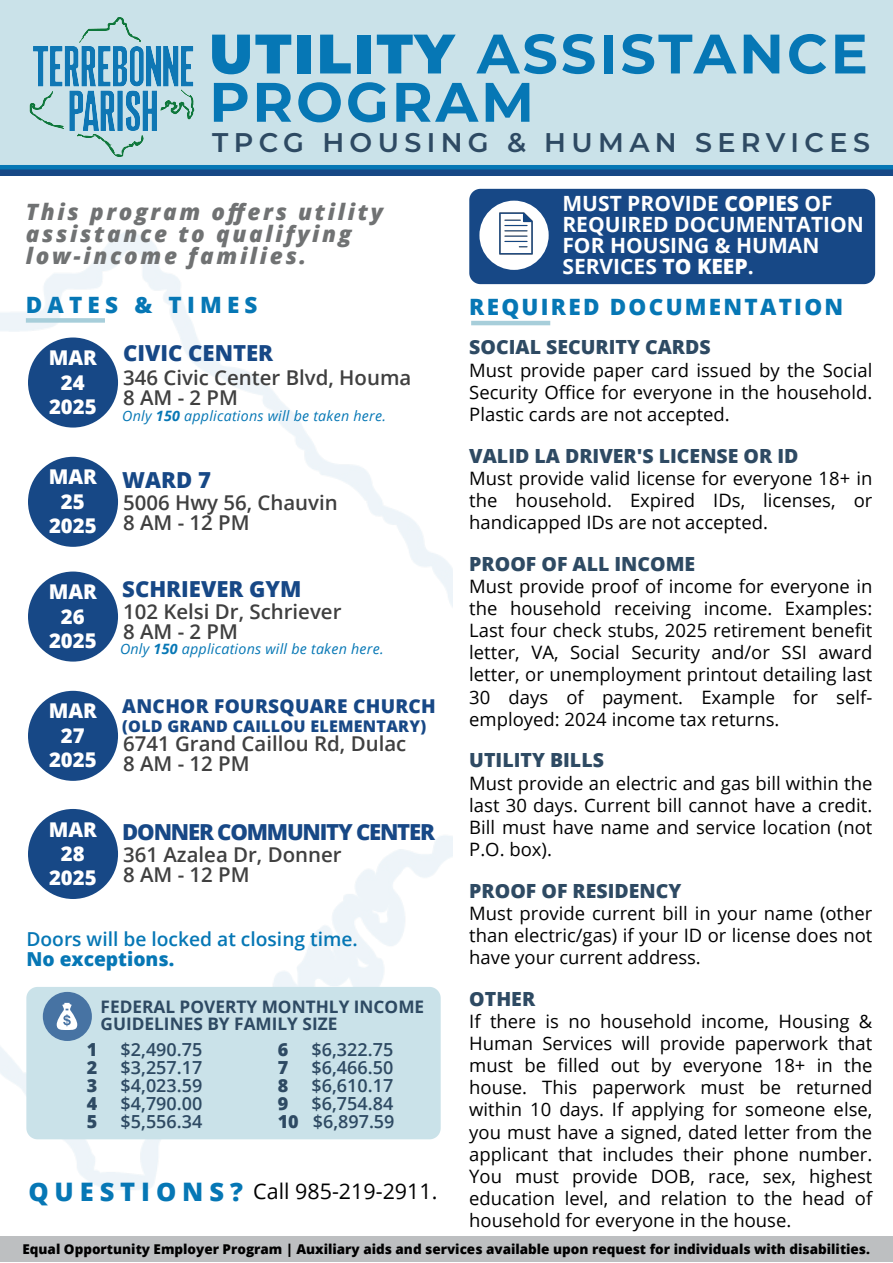
<style>
.page{position:relative;width:893px;height:1263px;background:#fff}
.page>*{position:absolute;margin:0;border:0;box-sizing:border-box;transform-origin:0 0}
.t1{font:700 55.5px/48.3px "Montserrat";letter-spacing:.055em;color:#0677b5}
.t2{font:600 27px "Montserrat";letter-spacing:.2em;color:#2e4a63}
.t3{font:italic 800 22.5px/22.4px "Open Sans";letter-spacing:.12em;color:#707273}
.t4{font:800 22.5px "Open Sans";letter-spacing:.1em;color:#0677b5}
.t5{font:800 22.5px "Open Sans";letter-spacing:.23em;color:#0677b5}
.t6{font:800 22.05px "Open Sans";color:#174886}
.t7{font:800 22.05px "Open Sans";letter-spacing:-.055em;color:#174886}
.t8{font:21.45px "Open Sans";color:#000}
.t9{font:700 21px/21px "Open Sans";color:#fff}
.t10{font:600 20.4px/20px "Open Sans";color:#404040}
.t11{font:800 20.4px/24.5px "Open Sans";color:#fff;text-align:center}
.t12{font:800 19.5px "Open Sans";color:#2e4a63}
.t13{font:600 19.2px "Open Sans";color:#0677b5}
.t14{font:800 19.2px "Open Sans";color:#0677b5}
.t15{font:800 19.05px "Open Sans";letter-spacing:.015em;color:#174886}
.t16{font:18.45px/22.2px "Open Sans";color:#000;text-align:justify}
.t17{font:600 18px/18px "Open Sans";color:#2e4a63;text-align:right}
.t18{font:800 18px "Open Sans";color:#2e4a63}
.t19{font:700 17.25px/17.2px "Open Sans";color:#2e4a63}
.t20{font:800 16.05px "Open Sans";letter-spacing:.015em;color:#174886}
.t21{font:italic 14.25px "Open Sans";letter-spacing:.015em;color:#0677b5}
.t22{font:800 13.5px "Open Sans";color:#000}
.s1{font-weight:900}
.s2{font-weight:800}
.s3{font-weight:700}
.s4{font-weight:800;font-size:25.5px;color:#0677b5}
</style>
<div class="page">
<div style="left:0;top:0;width:893px;height:167px;background:#cae2e9"></div>
<img style="left:0;top:231px;width:453px;height:959px">
<div style="left:0;top:1236px;width:893px;height:26px;background:#bdbfc1"></div>
<svg style="left:234px;top:169px;width:659px;height:7px;background:#154b89"></svg>
<div style="left:469px;top:189px;width:406px;height:95px;background:#174886"></div>
<img style="left:478px;top:195px;width:76px;height:77px">
<div style="left:26px;top:318px;width:79px;height:5px;background:#a7ceda"></div>
<hr style="left:471px;top:321px;width:79px;height:4px;background:#a7ceda">
<div style="left:28px;top:337px;width:90px;height:91px;background:#174886;border-radius:50%"></div>
<div style="left:28px;top:457px;width:90px;height:90px;background:#174886;border-radius:50%"></div>
<img style="left:0;top:17px;width:234px;height:159px">
<div style="left:26px;top:987px;width:415px;height:152px;background:#cae2e9"></div>
<div style="left:43px;top:992px;width:49px;height:49px;background:#4773a3;border-radius:50%"></div>
<svg style="left:57px;top:1003px;width:20px;height:27px"></svg>
<div style="left:28px;top:571px;width:90px;height:91px;background:#174886;border-radius:50%"></div>
<div style="left:28px;top:691px;width:90px;height:90px;background:#174886;border-radius:50%"></div>
<div style="left:28px;top:809px;width:90px;height:90px;background:#174886;border-radius:50%"></div>
<hr style="left:0;top:165px;width:893px;height:4px;background:#0677b5">
<h1 class="t1" style="left:209px;top:27px;width:660px"><span class="s1">UTILITY</span> ASSISTANCE<br>PROGRAM</h1>
<h2 class="t2" style="left:212px;top:123px;width:659px">TPCG HOUSING &amp; HUMAN SERVICES</h2>
<p class="t9" style="left:562px;top:193px;width:303px">MUST PROVIDE <span class="s2">COPIES</span> OF<br>REQUIRED DOCUMENTATION<br>FOR HOUSING &amp; HUMAN<br>SERVICES <span class="s2">TO KEEP</span>.</p>
<p class="t3" style="left:26px;top:200px;width:359px">This program offers utility assistance to qualifying low-income families.</p>
<p class="t5" style="left:26px;top:287px;width:233px">DATES &amp; TIMES</p>
<p class="t11" style="left:49px;top:344px;width:50px">MAR<br>24<br>2025</p>
<p class="t4" style="left:469px;top:290px;width:375px">REQUIRED DOCUMENTATION</p>
<p class="t12" style="left:469px;top:332px;width:243px">SOCIAL SECURITY CARDS</p>
<p class="t16" style="left:469px;top:358px;width:405px">Must provide paper card issued by the Social Security Office for everyone in the household.<br>Plastic cards are not accepted.</p>
<p class="t12" style="left:469px;top:441px;width:331px">VALID LA DRIVER'S LICENSE OR ID</p>
<p class="t16" style="left:469px;top:466px;width:405px">Must provide valid license for everyone 18+ in the household. Expired IDs, licenses, or handicapped IDs are not accepted.</p>
<p class="t12" style="left:469px;top:549px;width:228px">PROOF OF ALL INCOME</p>
<p class="t16" style="left:469px;top:574px;width:405px">Must provide proof of income for everyone in the household receiving income. Examples:<br>Last four check stubs, 2025 retirement benefit letter, VA, Social Security and/or SSI award letter, or unemployment printout detailing last 30 days of payment. Example for self&shy;employed: 2024 income tax returns.</p>
<p class="t12" style="left:469px;top:745px;width:136px">UTILITY BILLS</p>
<p class="t16" style="left:469px;top:771px;width:405px">Must provide an electric and gas bill within the last 30 days. Current bill cannot have a credit.<br>Bill must have name and service location (not P.O. box).</p>
<p class="t12" style="left:469px;top:876px;width:214px">PROOF OF RESIDENCY</p>
<p class="t16" style="left:469px;top:901px;width:405px">Must provide current bill in your name (other than electric/gas) if your ID or license does not have your current address.</p>
<p class="t12" style="left:469px;top:984px;width:67px">OTHER</p>
<p class="t16" style="left:469px;top:1009px;width:405px">If there is no household income, Housing &amp; Human Services will provide paperwork that must be filled out by everyone 18+ in the house. This paperwork must be returned within 10 days. If applying for someone else, you must have a signed, dated letter from the applicant that includes their phone number.<br>You must provide DOB, race, sex, highest education level, and relation to the head of household for everyone in the house.</p>
<p class="t22" style="left:22px;top:1238px;width:849px">Equal Opportunity Employer Program | Auxiliary aids and services available upon request for individuals with disabilities.</p>
<p class="t6" style="left:123px;top:336px;width:152px">CIVIC CENTER</p>
<p class="t10" style="left:123px;top:368px;width:290px">346 Civic Center Blvd, Houma<br>8 AM - 2 PM</p>
<p class="t21" style="left:122px;top:406px;width:265px">Only <span class="s3">150</span> applications will be taken here.</p>
<p class="t11" style="left:49px;top:464px;width:50px">MAR<br>25<br>2025</p>
<p class="t6" style="left:122px;top:463px;width:90px">WARD 7</p>
<p class="t10" style="left:123px;top:492px;width:216px">5006 Hwy 56, Chauvin<br>8 AM - 12 PM</p>
<p class="t6" style="left:122px;top:572px;width:181px">SCHRIEVER GYM</p>
<p class="t11" style="left:49px;top:578px;width:50px">MAR<br>26<br>2025</p>
<p class="t10" style="left:123px;top:601px;width:220px">102 Kelsi Dr, Schriever<br>8 AM - 2 PM</p>
<p class="t21" style="left:120px;top:639px;width:265px">Only <span class="s3">150</span> applications will be taken here.</p>
<p class="t15" style="left:122px;top:691px;width:315px">ANCHOR FOURSQUARE CHURCH</p>
<p class="t20" style="left:122px;top:714px;width:305px">(OLD GRAND CAILLOU ELEMENTARY)</p>
<p class="t11" style="left:49px;top:698px;width:50px">MAR<br>27<br>2025</p>
<p class="t10" style="left:123px;top:733px;width:285px">6741 Grand Caillou Rd, Dulac<br>8 AM - 12 PM</p>
<p class="t11" style="left:49px;top:816px;width:50px">MAR<br>28<br>2025</p>
<p class="t7" style="left:122px;top:815px;width:314px">DONNER COMMUNITY CENTER</p>
<p class="t10" style="left:123px;top:844px;width:220px">361 Azalea Dr, Donner<br>8 AM - 12 PM</p>
<p class="t13" style="left:26px;top:926px;width:333px">Doors will be locked at closing time.</p>
<p class="t14" style="left:26px;top:944px;width:149px">No exceptions.</p>
<p class="t19" style="left:101px;top:997px;width:325px">FEDERAL POVERTY MONTHLY INCOME<br>GUIDELINES BY FAMILY SIZE</p>
<p class="t18" style="left:87px;top:1036px;width:12px">1</p>
<p class="t17" style="left:121px;top:1040px;width:83px">$2,490.75</p>
<p class="t18" style="left:87px;top:1054px;width:12px">2</p>
<p class="t17" style="left:121px;top:1058px;width:83px">$3,257.17</p>
<p class="t18" style="left:87px;top:1072px;width:12px">3</p>
<p class="t17" style="left:121px;top:1076px;width:83px">$4,023.59</p>
<p class="t18" style="left:87px;top:1090px;width:12px">4</p>
<p class="t17" style="left:121px;top:1094px;width:83px">$4,790.00</p>
<p class="t18" style="left:87px;top:1108px;width:12px">5</p>
<p class="t17" style="left:121px;top:1112px;width:83px">$5,556.34</p>
<p class="t18" style="left:278px;top:1036px;width:12px">6</p>
<p class="t17" style="left:312px;top:1040px;width:83px">$6,322.75</p>
<p class="t18" style="left:278px;top:1054px;width:12px">7</p>
<p class="t17" style="left:312px;top:1058px;width:83px">$6,466.50</p>
<p class="t18" style="left:278px;top:1072px;width:12px">8</p>
<p class="t17" style="left:312px;top:1076px;width:83px">$6,610.17</p>
<p class="t18" style="left:278px;top:1090px;width:12px">9</p>
<p class="t17" style="left:278px;top:1094px;width:118px">$6,754.84<br><span class="s2">10</span> $6,897.59</p>
<p class="t8" style="left:28px;top:1177px;width:411px"><span class="s4">Q U E ST I O N S?</span> Call 985-219-2911.</p>
</div>
